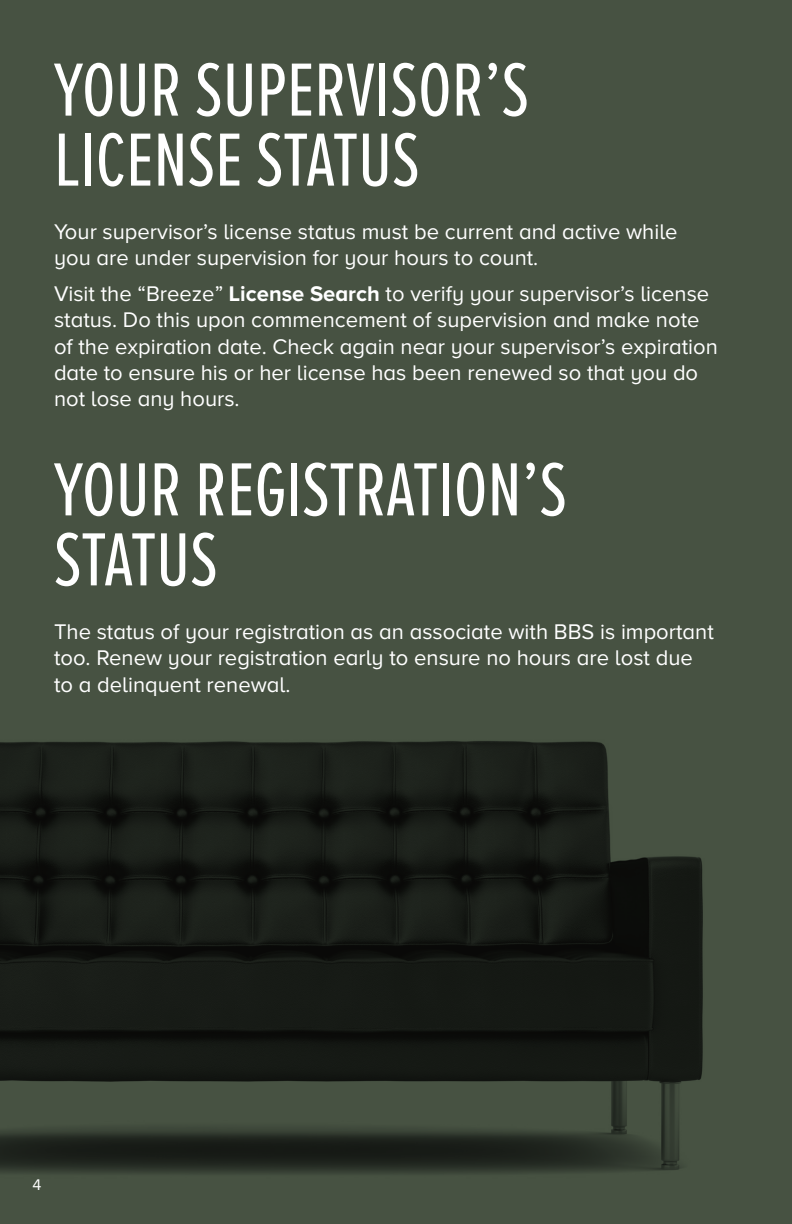
<style>
.page{position:relative;width:792px;height:1224px;background:#475242}
.page>*{position:absolute;margin:0;border:0;box-sizing:border-box;transform-origin:0 0}
.t1{font:78px/70px "Proxima Nova A Ex Cn";color:#fff}
.t2{font:22px/26.4px "Proxima Nova A";color:#fff}
.t3{font:16px "Proxima Nova A";color:#fff}
.s1{font-weight:700}
</style>
<div class="page">
<img style="left:0;top:741px;width:703px;height:433px">
<p class="t1" style="left:54px;top:54px;width:477px">YOUR SUPERVISOR’S<br>LICENSE STATUS</p>
<p class="t2" style="left:54px;top:218px;width:625px">Your supervisor’s license status must be current and active while you are under supervision for your hours to count.</p>
<p class="t2" style="left:54px;top:280px;width:665px">Visit the “Breeze” <span class="s1">License Search</span> to verify your supervisor’s license status. Do this upon commencement of supervision and make note of the expiration date. Check again near your supervisor’s expiration date to ensure his or her license has been renewed so that you do not lose any hours.</p>
<p class="t1" style="left:54px;top:454px;width:514px">YOUR REGISTRATION’S<br>STATUS</p>
<p class="t2" style="left:54px;top:618px;width:661px">The status of your registration as an associate with BBS is important too. Renew your registration early to ensure no hours are lost due to a delinquent renewal.</p>
<p class="t3" style="left:33px;top:1176px;width:10px">4</p>
</div>
